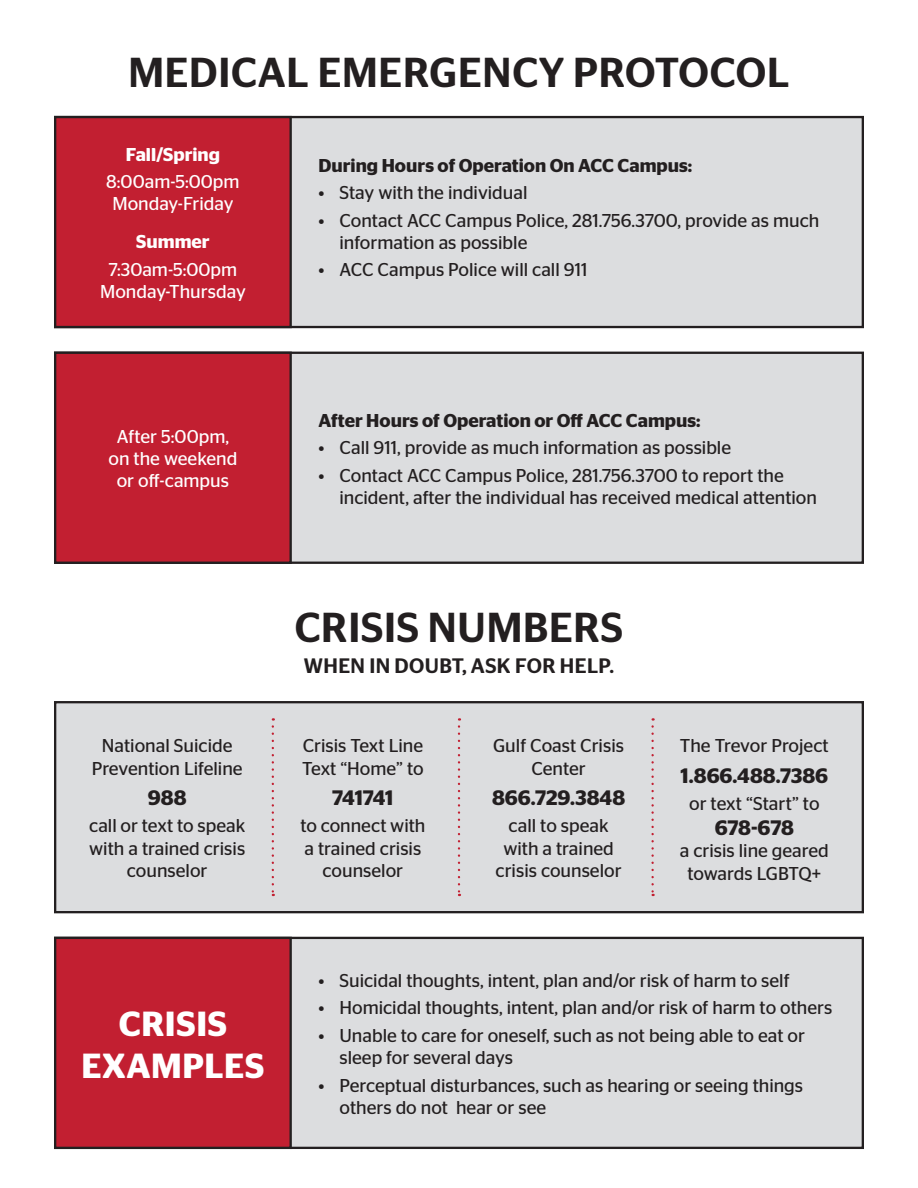
<style>
.page{position:relative;width:918px;height:1188px;background:#fff}
.page>*{position:absolute;margin:0;border:0;box-sizing:border-box;transform-origin:0 0}
.t1{font:500 41.85px "Stag Sans";letter-spacing:.02em;color:#231f20}
.t2{font:600 34.8px "Stag Sans";letter-spacing:.015em;color:#fff}
.t3{font:600 20.85px "Stag Sans";color:#231f20}
.t4{font:500 20.85px "Stag Sans";letter-spacing:.02em;color:#231f20}
.t5{font:18.6px/22.4px "Stag Sans";color:#231f20;text-align:center}
.t6{font:18.6px "Stag Sans";color:#fff}
.t7{font:600 18.6px "Stag Sans";color:#231f20}
.t8{font:600 18.6px "Stag Sans";color:#fff}
</style>
<div class="page">
<div style="left:55px;top:117px;width:808px;height:210px;background:#dcdddf"></div>
<div style="left:54px;top:116px;width:810px;height:212px;border:2px solid #231f20"></div>
<div style="left:55px;top:353px;width:808px;height:210px;background:#dcdddf"></div>
<div style="left:54px;top:352px;width:810px;height:212px;border:2px solid #231f20"></div>
<div style="left:55px;top:117px;width:236px;height:210px;background:#c21f31"></div>
<div style="left:54px;top:116px;width:238px;height:212px;border:2px solid #231f20"></div>
<div style="left:55px;top:353px;width:236px;height:210px;background:#c21f31"></div>
<div style="left:54px;top:352px;width:238px;height:212px;border:2px solid #231f20"></div>
<div style="left:55px;top:702px;width:808px;height:210px;background:#dcdddf"></div>
<div style="left:54px;top:701px;width:810px;height:212px;border:2px solid #231f20"></div>
<div style="left:55px;top:938px;width:808px;height:210px;background:#dcdddf"></div>
<div style="left:54px;top:937px;width:810px;height:212px;border:2px solid #231f20"></div>
<div style="left:55px;top:938px;width:236px;height:210px;background:#c21f31"></div>
<div style="left:54px;top:937px;width:238px;height:212px;border:2px solid #231f20"></div>
<svg style="left:272px;top:718px;width:2px;height:178px"></svg>
<svg style="left:458px;top:718px;width:2px;height:178px"></svg>
<svg style="left:651px;top:718px;width:3px;height:178px"></svg>
<p class="t1" style="left:128px;top:49px;width:663px">MEDICAL EMERGENCY PROTOCOL</p>
<p class="t8" style="left:126px;top:143px;width:96px">Fall/Spring</p>
<p class="t6" style="left:106px;top:171px;width:135px">8:00am-5:00pm</p>
<p class="t6" style="left:112px;top:194px;width:123px">Monday-Friday</p>
<p class="t8" style="left:136px;top:231px;width:75px">Summer</p>
<p class="t6" style="left:109px;top:259px;width:130px">7:30am-5:00pm</p>
<p class="t6" style="left:100px;top:281px;width:147px">Monday-Thursday</p>
<p class="t7" style="left:319px;top:154px;width:375px">During Hours of Operation On ACC Campus:</p>
<p class="t5" style="left:319px;top:181px;width:210px">• Stay with the individual</p>
<p class="t5" style="left:339px;top:209px;width:481px;text-align:left;text-indent:-21px">• Contact ACC Campus Police, 281.756.3700, provide as much information as possible</p>
<p class="t5" style="left:319px;top:259px;width:270px">• ACC Campus Police will call 911</p>
<p class="t6" style="left:117px;top:426px;width:114px">After 5:00pm,</p>
<p class="t6" style="left:109px;top:448px;width:130px">on the weekend</p>
<p class="t6" style="left:117px;top:470px;width:114px">or off-campus</p>
<p class="t7" style="left:319px;top:409px;width:384px">After Hours of Operation or Off ACC Campus:</p>
<p class="t5" style="left:319px;top:436px;width:414px">• Call 911, provide as much information as possible</p>
<p class="t5" style="left:339px;top:464px;width:479px;text-align:left;text-indent:-21px">• Contact ACC Campus Police, 281.756.3700 to report the incident, after the individual has received medical attention</p>
<p class="t5" style="left:92px;top:734px;width:153px">National Suicide<br>Prevention Lifeline</p>
<p class="t3" style="left:148px;top:786px;width:40px">988</p>
<p class="t5" style="left:89px;top:815px;width:158px">call or text to speak with a trained crisis counselor</p>
<p class="t1" style="left:295px;top:604px;width:330px">CRISIS NUMBERS</p>
<p class="t4" style="left:304px;top:653px;width:312px">WHEN IN DOUBT, ASK FOR HELP.</p>
<p class="t5" style="left:303px;top:734px;width:122px">Crisis Text Line</p>
<p class="t5" style="left:302px;top:757px;width:123px">Text “Home” to</p>
<p class="t3" style="left:332px;top:786px;width:63px">741741</p>
<p class="t5" style="left:300px;top:815px;width:127px">to connect with a trained crisis counselor</p>
<p class="t5" style="left:493px;top:734px;width:132px">Gulf Coast Crisis<br>Center</p>
<p class="t3" style="left:492px;top:786px;width:135px">866.729.3848</p>
<p class="t5" style="left:496px;top:815px;width:128px">call to speak with a trained crisis counselor</p>
<p class="t5" style="left:680px;top:734px;width:150px">The Trevor Project</p>
<p class="t3" style="left:680px;top:763px;width:149px">1.866.488.7386</p>
<p class="t5" style="left:689px;top:792px;width:132px">or text “Start” to</p>
<p class="t3" style="left:715px;top:816px;width:81px">678-678</p>
<p class="t5" style="left:680px;top:840px;width:150px">a crisis line geared towards LGBTQ+</p>
<p class="t2" style="left:119px;top:1004px;width:110px">CRISIS</p>
<p class="t2" style="left:81px;top:1045px;width:184px">EXAMPLES</p>
<p class="t5" style="left:319px;top:969px;width:473px">• Suicidal thoughts, intent, plan and/or risk of harm to self</p>
<p class="t5" style="left:319px;top:996px;width:515px">• Homicidal thoughts, intent, plan and/or risk of harm to others</p>
<p class="t5" style="left:339px;top:1024px;width:467px;text-align:left;text-indent:-21px">• Unable to care for oneself, such as not being able to eat or sleep for several days</p>
<p class="t5" style="left:339px;top:1074px;width:465px;text-align:left;text-indent:-21px">• Perceptual disturbances, such as hearing or seeing things others do not hear or see</p>
</div>
